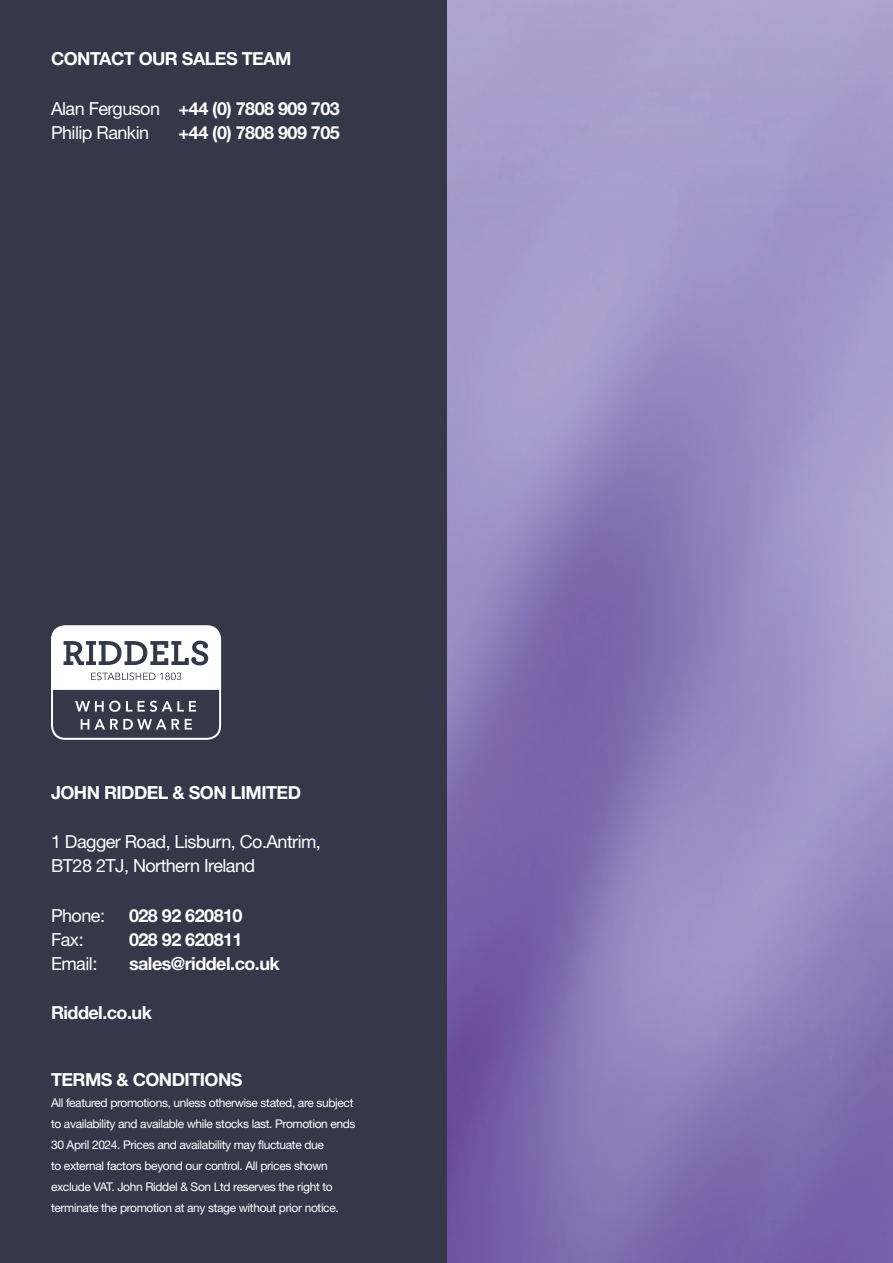
<style>
.page{position:relative;width:893px;height:1263px;background:#fff}
.page>*{position:absolute;margin:0;border:0;box-sizing:border-box;transform-origin:0 0}
.t1{font:700 18px "Helvetica Neue";letter-spacing:-.03em;color:#fff}
.t2{font:18px/24px "Helvetica Neue";letter-spacing:-.03em;color:#fff}
.t3{font:12px/21px "Helvetica Neue";letter-spacing:-.03em;color:#fff}
.s1{font-weight:700}
</style>
<div class="page">
<img style="left:446px;top:0;width:447px;height:1263px">
<div style="left:0;top:0;width:446px;height:1263px;background:#343848"></div>
<svg style="left:51px;top:625px;width:170px;height:115px"></svg>
<h1 class="t1" style="left:51px;top:48px;width:242px">CONTACT OUR SALES TEAM</h1>
<h1 class="t2" style="left:51px;top:96px;width:290px">Alan Ferguson <span class="s1">+44 (0) 7808 909 703<br></span>Philip Rankin</h1>
<h1 class="t1" style="left:179px;top:121px;width:163px">+44 (0) 7808 909 705</h1>
<h1 class="t1" style="left:51px;top:781px;width:252px">JOHN RIDDEL &amp; SON LIMITED</h1>
<h1 class="t2" style="left:51px;top:829px;width:271px">1 Dagger Road, Lisburn, Co.Antrim,<br>BT28 2TJ, Northern Ireland</h1>
<h1 class="t2" style="left:51px;top:903px;width:55px">Phone:</h1>
<h1 class="t1" style="left:129px;top:904px;width:115px">028 92 620810</h1>
<h1 class="t2" style="left:51px;top:927px;width:34px">Fax:</h1>
<h1 class="t1" style="left:129px;top:928px;width:115px">028 92 620811</h1>
<h1 class="t2" style="left:51px;top:951px;width:48px">Email:</h1>
<h1 class="t1" style="left:129px;top:952px;width:152px">sales@riddel.co.uk</h1>
<h1 class="t1" style="left:51px;top:1002px;width:103px">Riddel.co.uk</h1>
<h1 class="t1" style="left:51px;top:1068px;width:193px">TERMS &amp; CONDITIONS</h1>
<p class="t3" style="left:51px;top:1092px;width:306px">All featured promotions, unless otherwise stated, are subject to availability and available while stocks last. Promotion ends 30 April 2024. Prices and availability may fluctuate due<br>to external factors beyond our control. All prices shown exclude VAT. John Riddel &amp; Son Ltd reserves the right to terminate the promotion at any stage without prior notice.</p>
</div>
